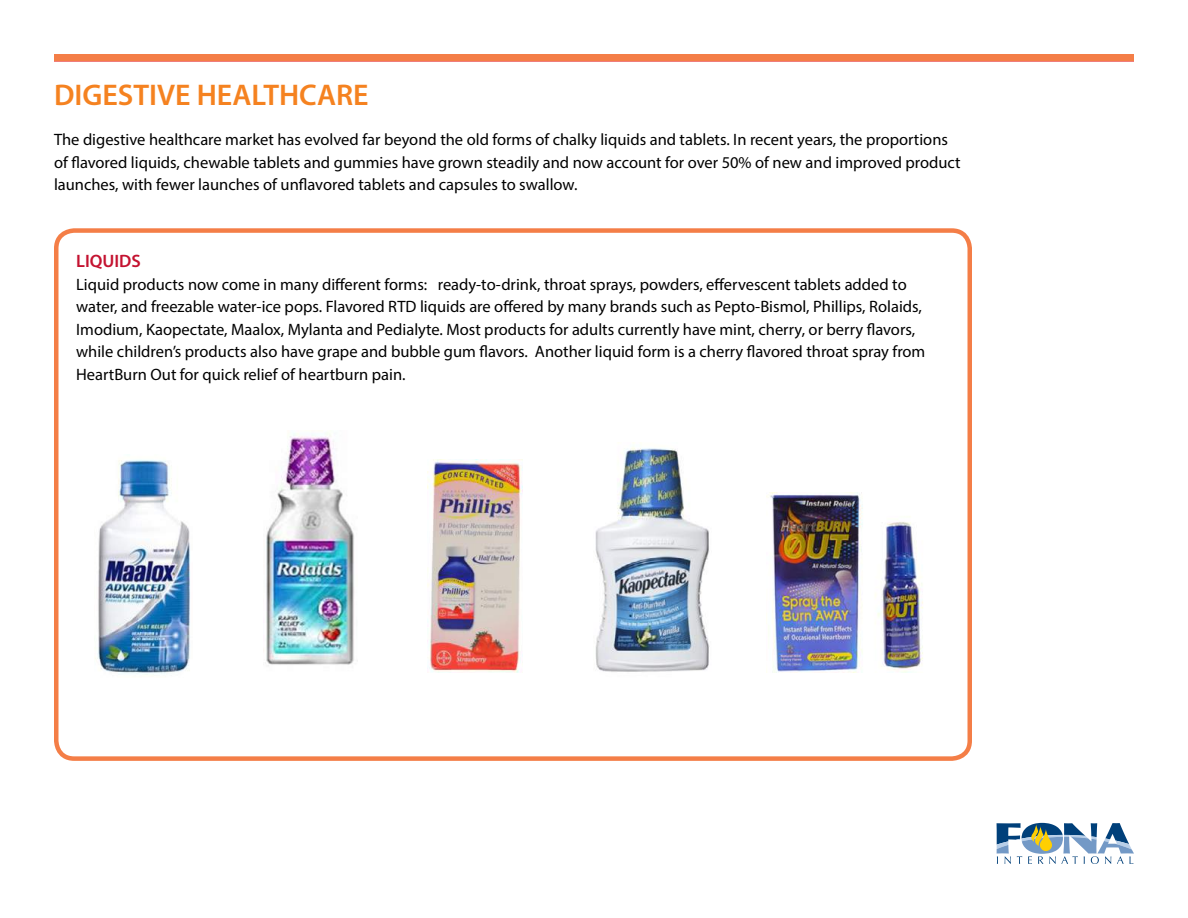
<style>
.page{position:relative;width:1188px;height:918px;background:#fff}
.page>*{position:absolute;margin:0;border:0;box-sizing:border-box;transform-origin:0 0}
.t1{font:600 30px "Myriad Pro";color:#f58220}
.t2{font:600 18px "Myriad Pro";color:#c41230}
.t3{font:16.5px/22.5px "Myriad Pro";color:#000}
</style>
<div class="page">
<svg style="left:997px;top:823px;width:137px;height:41px"></svg>
<div style="left:54px;top:228px;width:918px;height:533px;border:4px solid #f47e47;border-radius:18px"></div>
<div style="left:54px;top:54px;width:1080px;height:8px;background:#f47e47"></div>
<img style="left:263px;top:432px;width:91px;height:234px">
<img style="left:95px;top:460px;width:95px;height:215px">
<img style="left:428px;top:459px;width:95px;height:214px">
<img style="left:595px;top:442px;width:115px;height:230px">
<img style="left:767px;top:493px;width:156px;height:180px">
<h1 class="t1" style="left:54px;top:76px;width:316px">DIGESTIVE HEALTHCARE</h1>
<p class="t3" style="left:54px;top:128px;width:908px">The digestive healthcare market has evolved far beyond the old forms of chalky liquids and tablets. In recent years, the proportions of flavored liquids, chewable tablets and gummies have grown steadily and now account for over 50% of new and improved product launches, with fewer launches of unflavored tablets and capsules to swallow.</p>
<p class="t2" style="left:76px;top:250px;width:66px">LIQUIDS</p>
<p class="t3" style="left:76px;top:273px;width:851px">Liquid products now come in many different forms: ready-to-drink, throat sprays, powders, effervescent tablets added to water, and freezable water-ice pops. Flavored RTD liquids are offered by many brands such as Pepto-Bismol, Phillips, Rolaids, Imodium, Kaopectate, Maalox, Mylanta and Pedialyte. Most products for adults currently have mint, cherry, or berry flavors, while children’s products also have grape and bubble gum flavors. Another liquid form is a cherry flavored throat spray from HeartBurn Out for quick relief of heartburn pain.</p>
</div>
